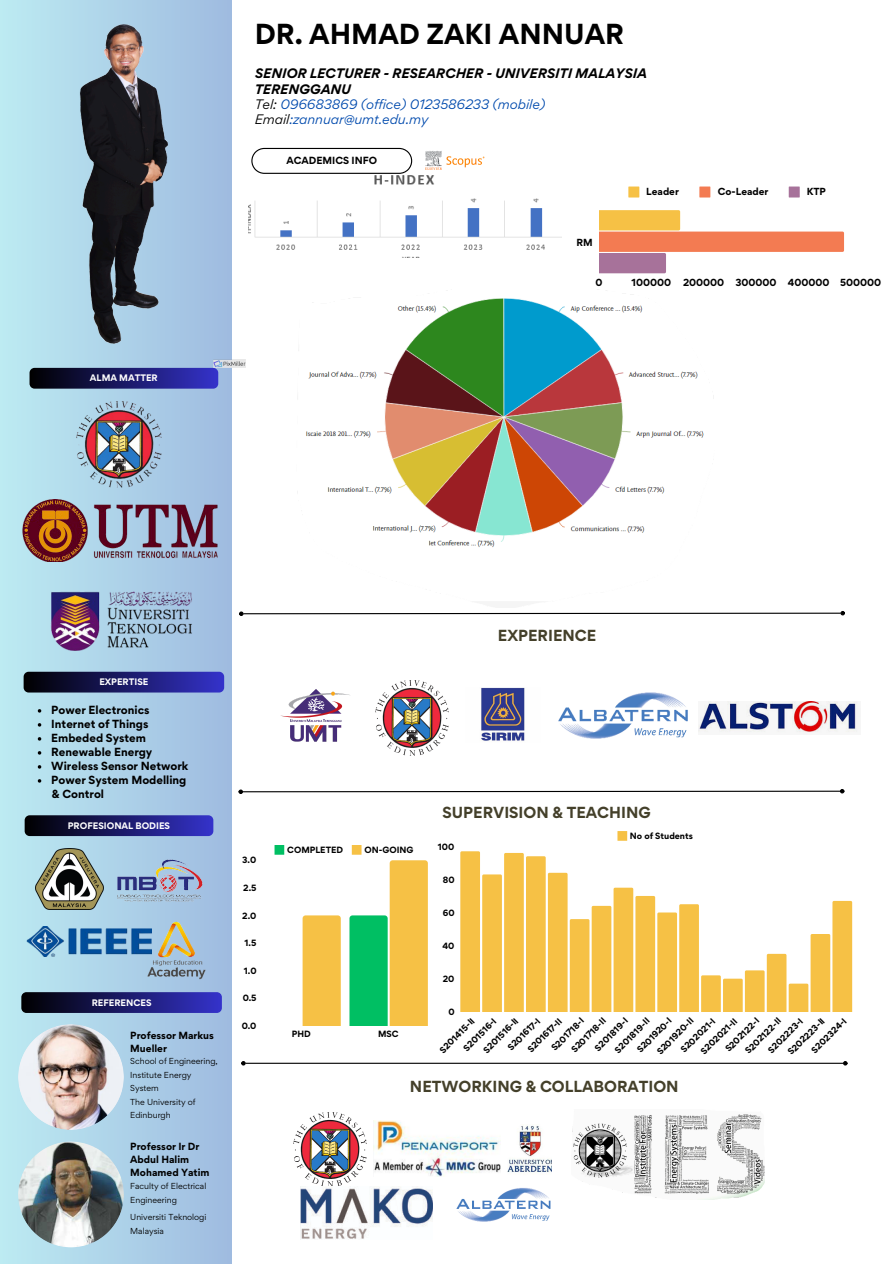
<style>
.page{position:relative;width:894px;height:1264px;background:#fff}
.page>*{position:absolute;margin:0;border:0;box-sizing:border-box;transform-origin:0 0}
.t1{font:700 25.8px "Gordita";color:#000}
.t2{font:700 14.25px "Gordita";color:#44402a}
.t3{font:italic 700 12.3px/15.3px "Gordita";color:#000}
.t4{font:700 10.5px "Gordita";color:#000}
.t5{font:700 9.3px/12.9px "Gordita";color:#000}
.t6{font:700 9.15px "Gordita";color:#000}
.t7{font:700 8.4px "Gordita";color:#fff}
.t8{font:700 8.1px/15.5px "Gordita";color:#000}
.t9{font:7.8px/13.6px "Gordita";color:#000}
.s1{font-weight:400}
.s2{font-weight:400;color:#004aad}
</style>
<div class="page">
<img style="left:249px;top:175px;width:312px;height:82px">
<div style="left:0;top:0;width:232px;height:1263px;background:linear-gradient(to right,#bbe8f0,#9ebae0)"></div>
<div style="left:30px;top:368px;width:188px;height:20px;background:linear-gradient(to right,#000,#3432c9);border-radius:5px"></div>
<div style="left:25px;top:815px;width:188px;height:21px;background:linear-gradient(to right,#000,#3432c9);border-radius:5px"></div>
<svg style="left:239px;top:611px;width:605px;height:5px"></svg>
<svg style="left:628px;top:186px;width:11px;height:11px"></svg>
<svg style="left:699px;top:186px;width:11px;height:11px"></svg>
<svg style="left:788px;top:186px;width:11px;height:11px"></svg>
<svg style="left:599px;top:210px;width:244px;height:63px"></svg>
<svg style="left:251px;top:148px;width:161px;height:26px"></svg>
<img style="left:425px;top:151px;width:60px;height:19px">
<img style="left:280px;top:689px;width:70px;height:53px">
<img style="left:558px;top:692px;width:130px;height:47px">
<svg style="left:238px;top:789px;width:606px;height:5px"></svg>
<div style="left:274px;top:845px;width:10px;height:9px;background:#00bf63"></div>
<div style="left:352px;top:845px;width:9px;height:9px;background:#f6c145"></div>
<div style="left:302px;top:915px;width:38px;height:110px;background:#f6c145"></div>
<svg style="left:349px;top:860px;width:79px;height:165px"></svg>
<div style="left:21px;top:992px;width:201px;height:20px;background:linear-gradient(to right,#000,#3432cb);border-radius:5px"></div>
<img style="left:35px;top:848px;width:68px;height:61px">
<img style="left:116px;top:853px;width:91px;height:56px">
<img style="left:146px;top:920px;width:61px;height:60px">
<img style="left:18px;top:1024px;width:106px;height:105px;border-radius:50%">
<hr style="left:245px;top:1062px;width:598px;height:1px;background:#000">
<svg style="left:241px;top:1061px;width:4px;height:4px"></svg>
<svg style="left:842px;top:1061px;width:5px;height:4px"></svg>
<img style="left:507px;top:1126px;width:44px;height:47px">
<img style="left:572px;top:1114px;width:192px;height:84px">
<img style="left:456px;top:1188px;width:95px;height:34px">
<img style="left:18px;top:1141px;width:106px;height:106px;border-radius:50%">
<img style="left:481px;top:687px;width:44px;height:54px">
<img style="left:297px;top:289px;width:417px;height:318px">
<img style="left:76px;top:401px;width:86px;height:86px">
<img style="left:23px;top:499px;width:194px;height:62px">
<img style="left:49px;top:582px;width:145px;height:81px">
<img style="left:375px;top:680px;width:73px;height:75px">
<img style="left:293px;top:1112px;width:73px;height:74px">
<img style="left:300px;top:1186px;width:132px;height:53px">
<img style="left:373px;top:1120px;width:127px;height:56px">
<div style="left:24px;top:671px;width:200px;height:21px;background:linear-gradient(to right,#000,#3432ca);border-radius:5px"></div>
<img style="left:27px;top:926px;width:125px;height:30px">
<div style="left:617px;top:831px;width:10px;height:9px;background:#f6c145"></div>
<svg style="left:460px;top:851px;width:391px;height:160px"></svg>
<img style="left:698px;top:701px;width:160px;height:32px">
<img style="left:0;top:0;width:249px;height:372px">
<h6 class="t7" style="left:90px;top:372px;width:69px">ALMA MATTER</h6>
<h3 class="t1" style="left:255px;top:17px;width:371px">DR. AHMAD ZAKI ANNUAR</h3>
<p class="t3" style="left:255px;top:66px;width:394px">SENIOR LECTURER - RESEARCHER - UNIVERSITI MALAYSIA TERENGGANU<br><span class="s1">Tel:</span> <span class="s2">096683869 (office) 0123586233 (mobile)<br></span><span class="s1">Email</span><span class="s2">:zannuar@umt.edu.my</span></p>
<p class="t5" style="left:286px;top:153px;width:92px">ACADEMICS INFO</p>
<p class="t6" style="left:576px;top:236px;width:18px">RM</p>
<p class="t6" style="left:646px;top:186px;width:34px">Leader</p>
<p class="t6" style="left:717px;top:186px;width:52px">Co-Leader</p>
<p class="t6" style="left:806px;top:186px;width:21px">KTP</p>
<p class="t6" style="left:595px;top:276px;width:9px">0</p>
<p class="t6" style="left:631px;top:276px;width:41px">100000</p>
<p class="t6" style="left:682px;top:276px;width:200px">200000 300000 400000 500000</p>
<p class="t7" style="left:99px;top:676px;width:51px">EXPERTISE</p>
<h2 class="t4" style="left:51px;top:703px;width:100px">Power Electronics</h2>
<p class="t4" style="left:51px;top:717px;width:99px">Internet of Things</p>
<p class="t4" style="left:51px;top:731px;width:96px">Embeded System</p>
<p class="t4" style="left:51px;top:745px;width:103px">Renewable Energy</p>
<p class="t4" style="left:51px;top:759px;width:139px">Wireless Sensor Network</p>
<p class="t4" style="left:51px;top:773px;width:137px">Power System Modelling</p>
<p class="t4" style="left:52px;top:787px;width:54px">&amp; Control</p>
<p class="t7" style="left:68px;top:819px;width:104px">PROFESIONAL BODIES</p>
<p class="t7" style="left:92px;top:996px;width:61px">REFERENCES</p>
<p class="t5" style="left:130px;top:1028px;width:85px">Professor Markus</p>
<h2 class="t5" style="left:130px;top:1041px;width:38px">Mueller</h2>
<p class="t9" style="left:130px;top:1054px;width:89px">School of Engineering,<br>Institute Energy<br>System</p>
<p class="t9" style="left:130px;top:1094px;width:67px">The University of<br>Edinburgh</p>
<p class="t5" style="left:130px;top:1140px;width:81px">Professor Ir Dr<br>Abdul Halim<br>Mohamed Yatim</p>
<p class="t9" style="left:130px;top:1178px;width:77px">Faculty of Electrical<br>Engineering</p>
<h2 class="t9" style="left:130px;top:1209px;width:78px">Universiti Teknologi<br>Malaysia</h2>
<p class="t8" style="left:242px;top:852px;width:16px">3.0</p>
<p class="t8" style="left:243px;top:880px;width:15px">2.5</p>
<p class="t8" style="left:242px;top:907px;width:16px">2.0</p>
<p class="t8" style="left:244px;top:935px;width:13px">1.5</p>
<p class="t8" style="left:244px;top:962px;width:14px">1.0</p>
<p class="t8" style="left:242px;top:990px;width:15px">0.5</p>
<p class="t8" style="left:241px;top:1017px;width:16px">0.0</p>
<p class="t2" style="left:498px;top:626px;width:100px">EXPERIENCE</p>
<h6 class="t2" style="left:442px;top:802px;width:210px">SUPERVISION &amp; TEACHING</h6>
<p class="t8" style="left:287px;top:842px;width:57px">COMPLETED</p>
<p class="t8" style="left:364px;top:842px;width:50px">ON-GOING</p>
<p class="t8" style="left:292px;top:1025px;width:20px">PHD</p>
<p class="t8" style="left:378px;top:1025px;width:22px">MSC</p>
<p class="t8" style="left:438px;top:838px;width:18px">100</p>
<p class="t8" style="left:442px;top:871px;width:13px">80</p>
<p class="t8" style="left:442px;top:904px;width:13px">60</p>
<p class="t8" style="left:442px;top:937px;width:14px">40</p>
<p class="t8" style="left:442px;top:970px;width:13px">20</p>
<p class="t8" style="left:448px;top:1003px;width:8px">0</p>
<p class="t8" style="left:629px;top:828px;width:64px">No of Students</p>
<p class="t8" style="left:721px;top:1044px;width:45px;rotate:-45deg">S20212 -I</p>
<p class="t8" style="left:547px;top:1043px;width:44px;rotate:-45deg">S201718-I</p>
<p class="t8" style="left:590px;top:1043px;width:44px;rotate:-45deg">S201819-I</p>
<p class="t8" style="left:632px;top:1045px;width:46px;rotate:-45deg">S201920-I</p>
<p class="t8" style="left:772px;top:1036px;width:34px;text-indent:21px;rotate:-45deg">3-I<br>S202</p>
<p class="t8" style="left:796px;top:1035px;width:47px;text-align:center;rotate:-45deg">3-I<br>S202324-I</p>
<p class="t8" style="left:459px;top:1043px;width:44px;rotate:-45deg">S201516-I</p>
<p class="t8" style="left:676px;top:1045px;width:46px;rotate:-45deg">S202021-I</p>
<p class="t8" style="left:503px;top:1043px;width:43px;rotate:-45deg">S201617-I</p>
<p class="t8" style="left:741px;top:1046px;width:45px;rotate:-45deg">S20212 -I</p>
<p class="t8" style="left:567px;top:1045px;width:44px;rotate:-45deg">S201718-I</p>
<p class="t8" style="left:610px;top:1045px;width:44px;rotate:-45deg">S201819-I</p>
<p class="t8" style="left:652px;top:1047px;width:46px;rotate:-45deg">S201920-I</p>
<p class="t8" style="left:435px;top:1045px;width:44px;rotate:-45deg">S201415-I</p>
<p class="t8" style="left:479px;top:1045px;width:44px;rotate:-45deg">S201516-I</p>
<p class="t8" style="left:696px;top:1047px;width:46px;rotate:-45deg">S202021-I</p>
<p class="t8" style="left:523px;top:1045px;width:43px;rotate:-45deg">S201617-I</p>
<p class="t8" style="left:763px;top:1045px;width:24px;rotate:-45deg">S202</p>
<p class="t2" style="left:410px;top:1076px;width:270px">NETWORKING &amp; COLLABORATION</p>
</div>
